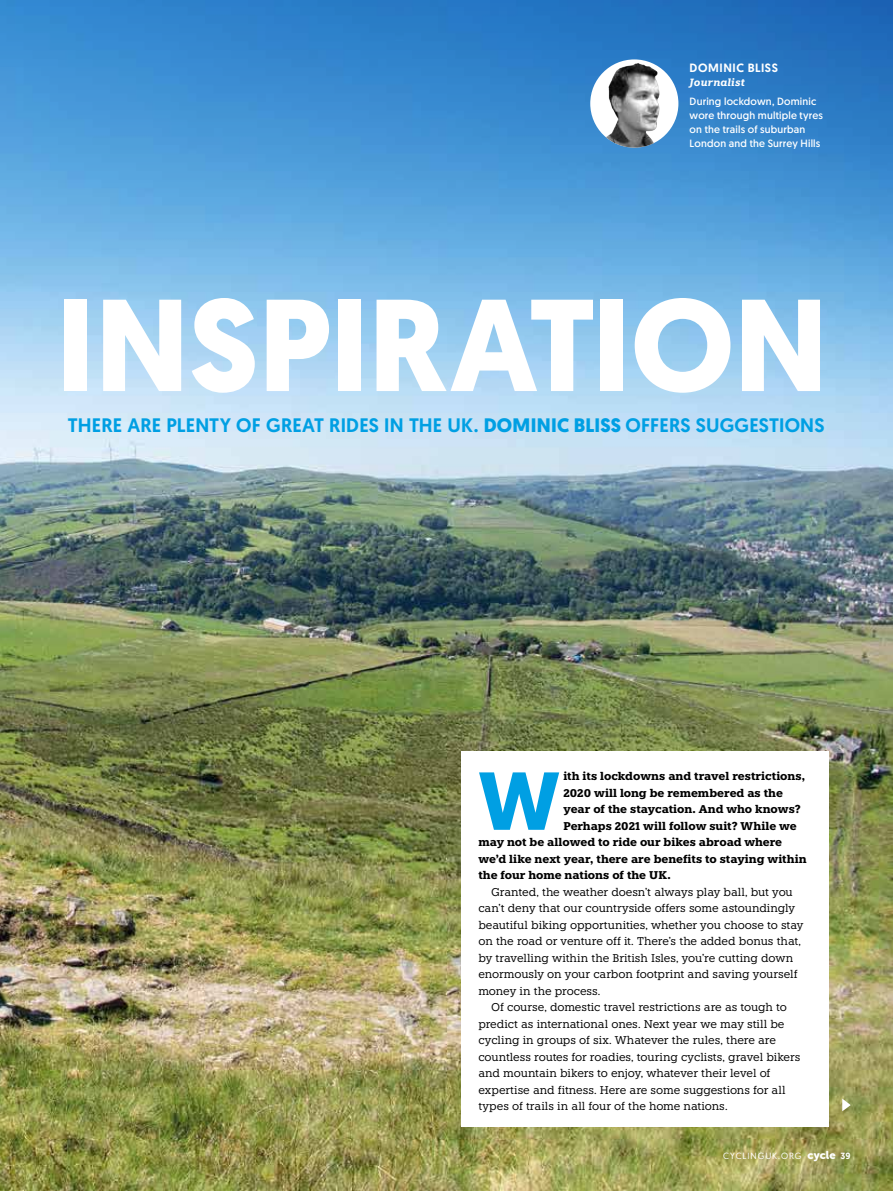
<style>
.page{position:relative;width:893px;height:1191px;background:#fff}
.page>*{position:absolute;margin:0;border:0;box-sizing:border-box;transform-origin:0 0}
.t1{font:700 130.5px "Geomanist";color:#fff}
.t2{font:700 81.9px "Geomanist";color:#009fe3}
.t3{font:500 19.5px "Geomanist";letter-spacing:.01em;color:#009fe3}
.t4{font:500 12px "Geomanist";letter-spacing:.05em;color:#fff}
.t5{font:11.25px/16.5px "Knile";letter-spacing:-.01em;color:#000}
.t6{font:700 11.25px "Knile";letter-spacing:-.005em;color:#000}
.t7{font:10.5px/14.2px "Geomanist";letter-spacing:.02em;color:#fff}
.t8{font:italic 700 10.5px "Knile";letter-spacing:.015em;color:#fff}
.t9{font:9px "Geomanist";letter-spacing:.1em;color:#fff}
.s1{font-weight:700}
.s2{font-family:"Museo Sans Rounded 900";font-size:11.25px}
.s3{font-weight:500}
</style>
<div class="page">
<img style="left:0;top:532px;width:893px;height:659px">
<svg style="left:0;top:0;width:893px;height:532px;background:#71abd7"></svg>
<div style="left:461px;top:751px;width:368px;height:376px;background:#fff"></div>
<div style="left:590px;top:59px;width:88px;height:89px;background:#fff;border-radius:50%"></div>
<img style="left:590px;top:63px;width:72px;height:85px">
<svg style="left:842px;top:1098px;width:9px;height:13px"></svg>
<p class="t4" style="left:690px;top:60px;width:90px">DOMINIC BLISS</p>
<p class="t8" style="left:690px;top:76px;width:57px">Journalist</p>
<p class="t7" style="left:690px;top:94px;width:135px">During lockdown, Dominic wore through multiple tyres on the trails of suburban<br>London and the Surrey Hills</p>
<h1 class="t1" style="left:57px;top:258px;width:773px">INSPIRATION</h1>
<h3 class="t3" style="left:68px;top:412px;width:758px">THERE ARE PLENTY OF GREAT RIDES IN THE UK. <span class="s1">DOMINIC BLISS</span> OFFERS SUGGESTIONS</h3>
<h2 class="t2" style="left:478px;top:746px;width:83px">W</h2>
<p class="t6" style="left:563px;top:769px;width:243px">ith its lockdowns and travel restrictions,</p>
<p class="t6" style="left:563px;top:785px;width:221px">2020 will long be remembered as the</p>
<p class="t6" style="left:563px;top:802px;width:239px">year of the staycation. And who knows?</p>
<p class="t6" style="left:563px;top:818px;width:235px">Perhaps 2021 will follow suit? While we</p>
<p class="t6" style="left:478px;top:835px;width:305px">may not be allowed to ride our bikes abroad where</p>
<p class="t6" style="left:478px;top:851px;width:330px">we’d like next year, there are benefits to staying within</p>
<p class="t6" style="left:478px;top:868px;width:194px">the four home nations of the UK.</p>
<p class="t5" style="left:478px;top:883px;width:327px;text-indent:13px">Granted, the weather doesn’t always play ball, but you can’t deny that our countryside offers some astoundingly beautiful biking opportunities, whether you choose to stay on the road or venture off it. There’s the added bonus that, by travelling within the British Isles, you’re cutting down enormously on your carbon footprint and saving yourself money in the process.</p>
<p class="t5" style="left:478px;top:999px;width:323px;text-indent:13px">Of course, domestic travel restrictions are as tough to predict as international ones. Next year we may still be cycling in groups of six. Whatever the rules, there are countless routes for roadies, touring cyclists, gravel bikers and mountain bikers to enjoy, whatever their level of expertise and fitness. Here are some suggestions for all types of trails in all four of the home nations.</p>
<p class="t9" style="left:723px;top:1150px;width:129px">CYCLINGUK.ORG <span class="s2">cycle</span> <span class="s3">39</span></p>
</div>
